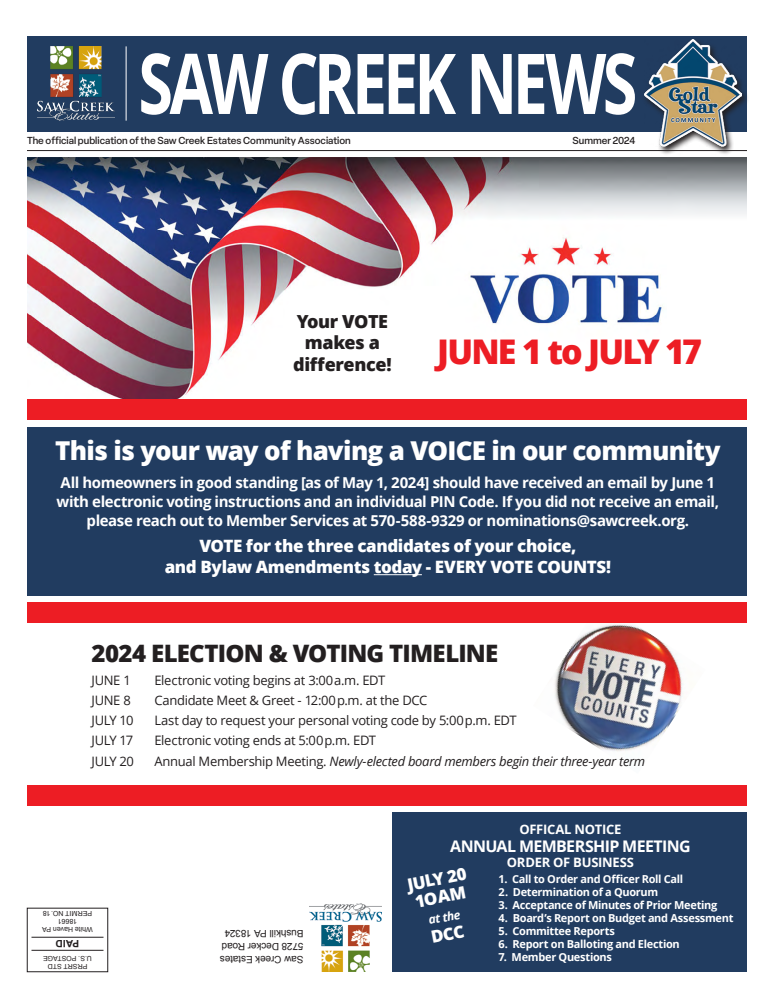
<style>
.page{position:relative;width:774px;height:1008px;background:#fff}
.page>*{position:absolute;margin:0;border:0;box-sizing:border-box;transform-origin:0 0}
.t1{font:700 84px "Open Sans";letter-spacing:-.065em;color:#fff;scale:.75 1}
.t2{font:800 34px "Open Sans";letter-spacing:-.055em;color:#ed1d24}
.t3{font:800 26px "Open Sans";letter-spacing:-.03em;color:#fff}
.t4{font:800 24px "Open Sans";letter-spacing:-.03em;color:#231f20}
.t5{font:800 18px/21.6px "Open Sans";letter-spacing:-.025em;color:#231f20;text-align:center}
.t6{font:800 17px/21px "Open Sans";letter-spacing:-.025em;color:#fff;text-align:center}
.t7{font:700 16px "Open Sans";letter-spacing:-.04em;color:#fff}
.t8{font:700 15px/19px "Open Sans";letter-spacing:-.03em;color:#fff;text-align:center}
.t9{font:13px "Open Sans";letter-spacing:-.025em;color:#231f20}
.t10{font:italic 13px "Open Sans";letter-spacing:-.025em;color:#231f20}
.t11{font:700 13px "Open Sans";letter-spacing:-.02em;color:#fff}
.t12{font:italic 700 12px "Open Sans";color:#fff}
.t13{font:700 11px "Open Sans";letter-spacing:-.03em;color:#fff}
.t14{font:500 10px "Elza";color:#231f20}
.t15{font:10px/13px "Arial";letter-spacing:-.01em;color:#231f20}
.t16{font:700 10px "Arial";color:#231f20}
.t17{font:7px/8px "Arial";color:#231f20;text-align:center}
.s1{font-style:normal}
</style>
<div class="page">
<div style="left:27px;top:36px;width:720px;height:95px;background:#213c60"></div>
<hr style="left:27px;top:150px;width:720px;height:1px;background:#231f20">
<hr style="left:126px;top:46px;width:1px;height:75px;background:#fff">
<img style="left:37px;top:46px;width:78px;height:75px">
<svg style="left:642px;top:84px;width:106px;height:70px"></svg>
<img style="left:645px;top:39px;width:96px;height:108px">
<img style="left:533px;top:602px;width:172px;height:150px">
<img style="left:27px;top:158px;width:720px;height:241px">
<div style="left:27px;top:427px;width:720px;height:168px;background:#213c60"></div>
<div style="left:392px;top:813px;width:355px;height:159px;background:#213c60"></div>
<hr style="left:374px;top:574px;width:48px;height:1px;background:#fff">
<div style="left:27px;top:399px;width:720px;height:20px;background:#ed1d24"></div>
<div style="left:27px;top:603px;width:720px;height:20px;background:#ed1d24"></div>
<div style="left:27px;top:786px;width:720px;height:20px;background:#ed1d24"></div>
<div style="left:27px;top:908px;width:81px;height:64px;border:1px solid #231f20"></div>
<hr style="left:32px;top:937px;width:72px;height:1px;background:#231f20">
<hr style="left:32px;top:950px;width:72px;height:1px;background:#231f20">
<img style="left:310px;top:903px;width:72px;height:69px">
<h1 class="t1" style="left:138px;top:24px;width:667px">SAW CREEK NEWS</h1>
<p class="t14" style="left:27px;top:134px;width:325px">The official publication of the Saw Creek Estates Community Association</p>
<p class="t14" style="left:573px;top:134px;width:64px">Summer 2024</p>
<p class="t5" style="left:293px;top:309px;width:100px">Your VOTE makes a difference!</p>
<h2 class="t2" style="left:437px;top:325px;width:266px">JUNE 1 to JULY 17</h2>
<h3 class="t3" style="left:55px;top:431px;width:667px">This is your way of having a VOICE in our community</h3>
<p class="t8" style="left:57px;top:473px;width:664px">All homeowners in good standing [as of May 1, 2024] should have received an email by June 1 with electronic voting instructions and an individual PIN Code. If you did not receive an email, please reach out to Member Services at 570-588-9329 or nominations@sawcreek.org.</p>
<p class="t6" style="left:165px;top:535px;width:448px">VOTE for the three candidates of your choice,<br>and Bylaw Amendments today - EVERY VOTE COUNTS!</p>
<h3 class="t4" style="left:92px;top:635px;width:408px">2024 ELECTION &amp; VOTING TIMELINE</h3>
<p class="t9" style="left:92px;top:671px;width:41px">JUNE 1</p>
<p class="t9" style="left:154px;top:671px;width:232px">Electronic voting begins at 3:00a.m. EDT</p>
<p class="t9" style="left:92px;top:692px;width:41px">JUNE 8</p>
<p class="t9" style="left:154px;top:692px;width:274px">Candidate Meet &amp; Greet - 12:00p.m. at the DCC</p>
<p class="t9" style="left:92px;top:712px;width:43px">JULY 10</p>
<p class="t9" style="left:154px;top:712px;width:364px">Last day to request your personal voting code by 5:00p.m. EDT</p>
<p class="t9" style="left:92px;top:732px;width:43px">JULY 17</p>
<p class="t9" style="left:154px;top:732px;width:223px">Electronic voting ends at 5:00p.m. EDT</p>
<p class="t9" style="left:92px;top:752px;width:44px">JULY 20</p>
<p class="t10" style="left:154px;top:752px;width:492px"><span class="s1">Annual Membership Meeting.</span> Newly-elected board members begin their three-year term</p>
<p class="t17" style="left:92px;top:926px;width:51px;rotate:-180deg">18661<br>PERMIT NO. 18</p>
<p class="t16" style="left:79px;top:950px;width:25px;rotate:-180deg">PAID</p>
<p class="t17" style="left:92px;top:971px;width:50px;rotate:-180deg">PRSRT STD<br>U.S. POSTAGE</p>
<p class="t17" style="left:93px;top:934px;width:52px;rotate:-180deg">White Haven PA</p>
<p class="t15" style="left:303px;top:940px;width:80px;rotate:-180deg">Bushkill PA 18324</p>
<p class="t15" style="left:303px;top:966px;width:85px;rotate:-180deg">Saw Creek Estates<br>5728 Decker Road</p>
<p class="t11" style="left:519px;top:820px;width:103px">OFFICAL NOTICE</p>
<p class="t7" style="left:450px;top:835px;width:242px">ANNUAL MEMBERSHIP MEETING</p>
<p class="t11" style="left:507px;top:853px;width:129px">ORDER OF BUSINESS</p>
<p class="t13" style="left:499px;top:871px;width:186px">1. Call to Order and Officer Roll Call</p>
<p class="t13" style="left:499px;top:884px;width:161px">2. Determination of a Quorum</p>
<p class="t13" style="left:499px;top:897px;width:220px">3. Acceptance of Minutes of Prior Meeting</p>
<p class="t13" style="left:499px;top:910px;width:236px">4. Board’s Report on Budget and Assessment</p>
<p class="t13" style="left:499px;top:923px;width:118px">5. Committee Reports</p>
<p class="t13" style="left:499px;top:936px;width:183px">6. Report on Balloting and Election</p>
<p class="t13" style="left:499px;top:949px;width:115px">7. Member Questions</p>
<p class="t6" style="left:406px;top:875px;width:62px;line-height:18px;text-align:left;rotate:-11deg">JULY 20<br>1OAM</p>
<p class="t12" style="left:427px;top:912px;width:34px;rotate:-11deg">at the</p>
</div>
